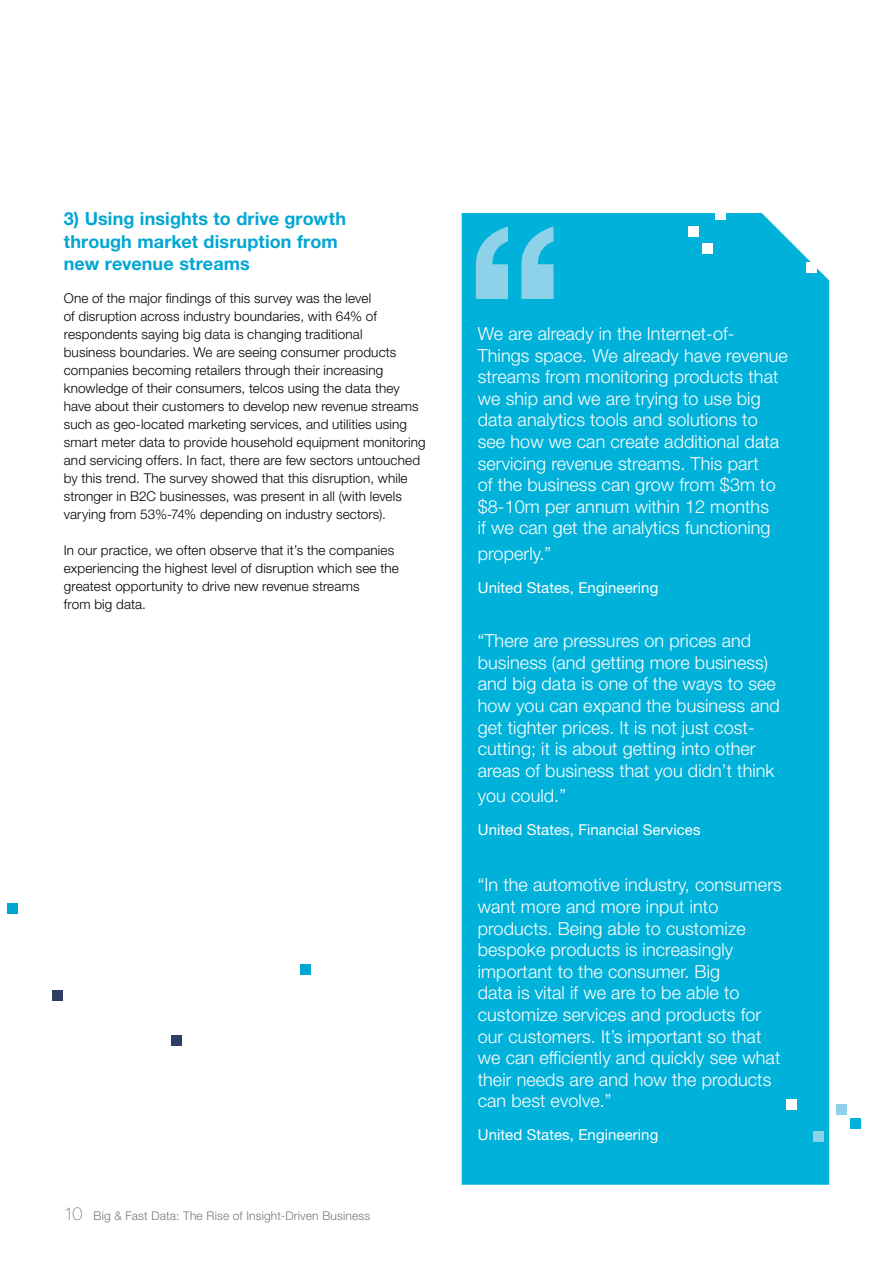
<style>
.page{position:relative;width:893px;height:1263px;background:#fff}
.page>*{position:absolute;margin:0;border:0;box-sizing:border-box;transform-origin:0 0}
.t1{font:300 18px/21.6px "Helvetica Neue LT Std";letter-spacing:.005em;color:#fff}
.t2{font:700 18px/22.5px "Helvetica Neue LT Std";letter-spacing:.005em;color:#00a6d3}
.t3{font:15px "Helvetica Neue LT Std";letter-spacing:.005em;color:#fff}
.t4{font:300 13.5px/18px "Helvetica Neue LT Std";letter-spacing:.01em;color:#000}
.t5{font:300 12px "Helvetica Neue LT Std";letter-spacing:.015em;color:#77787b}
.s1{font-weight:100;font-size:18px}
</style>
<div class="page">
<div style="left:52px;top:990px;width:11px;height:10px;background:#2c3e63"></div>
<div style="left:171px;top:1036px;width:11px;height:10px;background:#2c3e63"></div>
<div style="left:8px;top:903px;width:10px;height:10px;background:#00a6d3"></div>
<div style="left:300px;top:964px;width:10px;height:10px;background:#00a6d3"></div>
<div style="left:462px;top:213px;width:367px;height:972px;background:#00b2da"></div>
<svg style="left:476px;top:227px;width:77px;height:72px;background:#57c5e2"></svg>
<div style="left:688px;top:226px;width:11px;height:11px;background:#fff"></div>
<div style="left:715px;top:210px;width:11px;height:10px;background:#fff"></div>
<div style="left:807px;top:262px;width:10px;height:10px;background:#fff"></div>
<div style="left:702px;top:243px;width:10px;height:11px;background:#fff"></div>
<div style="left:786px;top:1099px;width:10px;height:11px;background:#fff"></div>
<div style="left:836px;top:1104px;width:11px;height:11px;background:#8dd2e8"></div>
<div style="left:813px;top:1131px;width:11px;height:11px;background:#8dd2e8"></div>
<div style="left:850px;top:1118px;width:11px;height:10px;background:#00b2da"></div>
<p class="t2" style="left:64px;top:207px;width:284px">3) Using insights to drive growth through market disruption from new revenue streams</p>
<p class="t4" style="left:64px;top:289px;width:363px">One of the major findings of this survey was the level<br>of disruption across industry boundaries, with 64% of respondents saying big data is changing traditional<br>business boundaries. We are seeing consumer products companies becoming retailers through their increasing knowledge of their consumers, telcos using the data they have about their customers to develop new revenue streams such as geo-located marketing services, and utilities using smart meter data to provide household equipment monitoring and servicing offers. In fact, there are few sectors untouched by this trend. The survey showed that this disruption, while stronger in B2C businesses, was present in all (with levels varying from 53%-74% depending on industry sectors).</p>
<p class="t4" style="left:64px;top:540px;width:337px">In our practice, we often observe that it’s the companies experiencing the highest level of disruption which see the greatest opportunity to drive new revenue streams<br>from big data.</p>
<p class="t5" style="left:64px;top:1209px;width:308px"><span class="s1">10</span> Big &amp; Fast Data: The Rise of Insight-Driven Business</p>
<p class="t1" style="left:478px;top:322px;width:312px">We are already in the Internet-of-Things space. We already have revenue streams from monitoring products that we ship and we are trying to use big data analytics tools and solutions to see how we can create additional data servicing revenue streams. This part<br>of the business can grow from $3m to $8-10m per annum within 12 months<br>if we can get the analytics functioning</p>
<p class="t1" style="left:478px;top:542px;width:75px">properly.”</p>
<p class="t3" style="left:478px;top:578px;width:182px">United States, Engineering</p>
<p class="t1" style="left:478px;top:630px;width:304px">“There are pressures on prices and business (and getting more business) and big data is one of the ways to see how you can expand the business and get tighter prices. It is not just cost&shy;cutting; it is about getting into other areas of business that you didn’t think</p>
<p class="t1" style="left:478px;top:784px;width:90px">you could.”</p>
<p class="t3" style="left:478px;top:821px;width:224px">United States, Financial Services</p>
<p class="t1" style="left:478px;top:874px;width:306px">“In the automotive industry, consumers want more and more input into products. Being able to customize bespoke products is increasingly important to the consumer. Big<br>data is vital if we are to be able to customize services and products for our customers. It’s important so that we can efficiently and quickly see what their needs are and how the products can best evolve.”</p>
<p class="t3" style="left:478px;top:1126px;width:182px">United States, Engineering</p>
</div>
